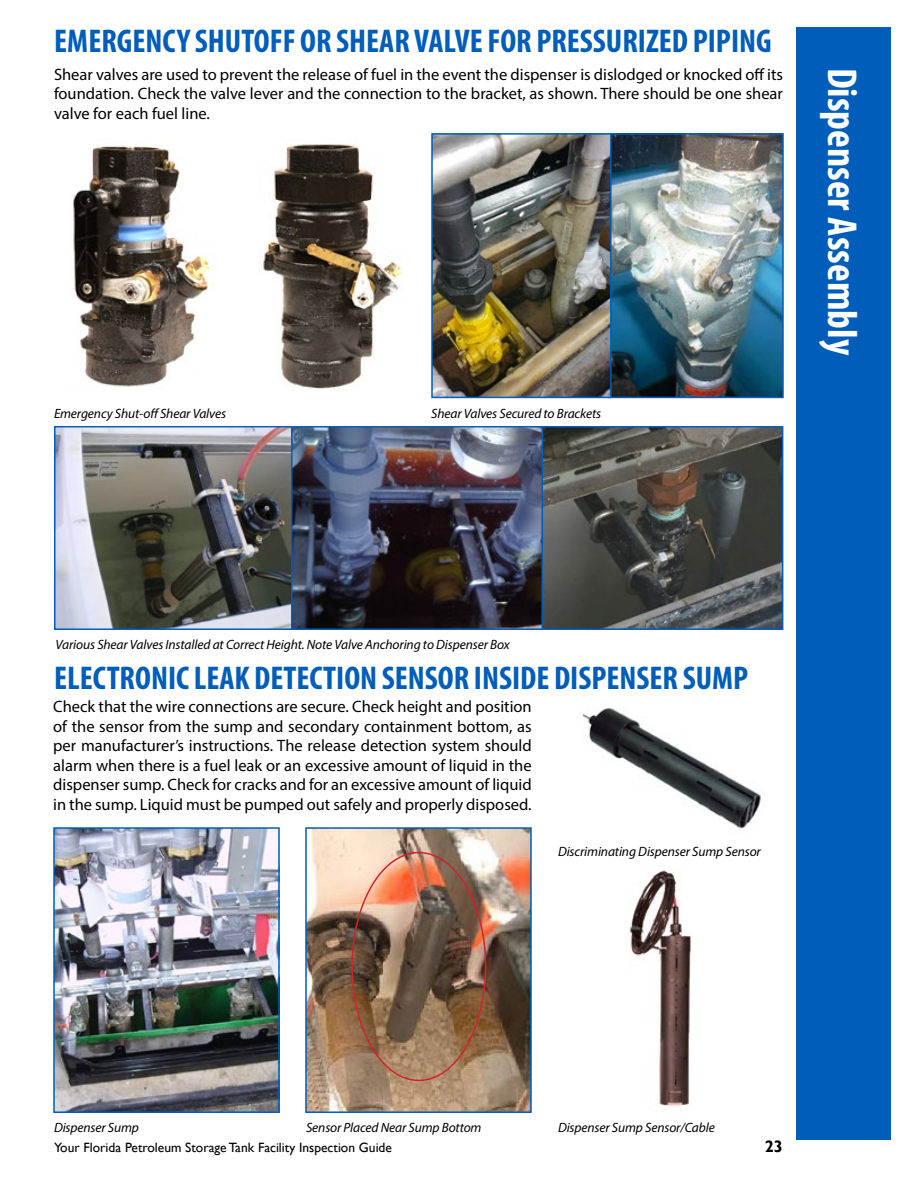
<style>
.page{position:relative;width:918px;height:1188px;background:#fff}
.page>*{position:absolute;margin:0;border:0;box-sizing:border-box;transform-origin:0 0}
.t1{font:700 condensed 42px "Myriad Pro";color:#fff}
.t2{font:700 condensed 33px "Myriad Pro";color:#005db9}
.t3{font:16.5px/19.5px "Myriad Pro";color:#000;text-align:justify}
.t4{font:700 16.5px "Gill Sans";color:#000}
.t5{font:italic 13.5px "Myriad Pro";letter-spacing:-.01em;color:#000}
.t6{font:13.5px "Gill Sans";color:#000}
</style>
<div class="page">
<div style="left:796px;top:27px;width:95px;height:1112px;background:#005db9"></div>
<img style="left:292px;top:429px;width:250px;height:198px">
<div style="left:287px;top:426px;width:263px;height:204px;border:2px solid #005db9"></div>
<img style="left:612px;top:136px;width:169px;height:259px">
<div style="left:608px;top:133px;width:176px;height:265px;border:2px solid #005db9"></div>
<img style="left:434px;top:136px;width:175px;height:259px">
<div style="left:431px;top:133px;width:181px;height:265px;border:2px solid #005db9"></div>
<img style="left:545px;top:429px;width:235px;height:198px">
<div style="left:542px;top:426px;width:241px;height:204px;border:2px solid #005db9"></div>
<img style="left:73px;top:145px;width:137px;height:242px">
<img style="left:263px;top:144px;width:139px;height:245px">
<img style="left:57px;top:429px;width:232px;height:198px">
<div style="left:54px;top:426px;width:238px;height:204px;border:2px solid #005db9"></div>
<img style="left:629px;top:870px;width:62px;height:236px">
<img style="left:584px;top:708px;width:177px;height:122px">
<img style="left:56px;top:830px;width:221px;height:280px">
<div style="left:53px;top:827px;width:227px;height:286px;border:2px solid #005db9"></div>
<img style="left:308px;top:830px;width:221px;height:280px">
<div style="left:305px;top:827px;width:227px;height:286px;border:2px solid #005db9"></div>
<p class="t2" style="left:54px;top:20px;width:719px">EMERGENCY SHUTOFF OR SHEAR VALVE FOR PRESSURIZED PIPING</p>
<p class="t3" style="left:54px;top:64px;width:731px">Shear valves are used to prevent the release of fuel in the event the dispenser is dislodged or knocked off its foundation. Check the valve lever and the connection to the bracket, as shown. There should be one shear valve for each fuel line.</p>
<p class="t5" style="left:54px;top:405px;width:174px">Emergency Shut-off Shear Valves</p>
<p class="t5" style="left:431px;top:405px;width:171px">Shear Valves Secured to Brackets</p>
<p class="t1" style="left:868px;top:68px;width:289px;rotate:90deg">Dispenser Assembly</p>
<p class="t5" style="left:56px;top:636px;width:456px">Various Shear Valves Installed at Correct Height. Note Valve Anchoring to Dispenser Box</p>
<p class="t2" style="left:54px;top:657px;width:695px">ELECTRONIC LEAK DETECTION SENSOR INSIDE DISPENSER SUMP</p>
<p class="t3" style="left:53px;top:697px;width:480px">Check that the wire connections are secure. Check height and position of the sensor from the sump and secondary containment bottom, as per manufacturer’s instructions. The release detection system should alarm when there is a fuel leak or an excessive amount of liquid in the dispenser sump. Check for cracks and for an excessive amount of liquid in the sump. Liquid must be pumped out safely and properly disposed.</p>
<p class="t5" style="left:558px;top:843px;width:204px">Discriminating Dispenser Sump Sensor</p>
<p class="t5" style="left:54px;top:1119px;width:86px">Dispenser Sump</p>
<p class="t5" style="left:306px;top:1119px;width:177px">Sensor Placed Near Sump Bottom</p>
<p class="t5" style="left:558px;top:1119px;width:158px">Dispenser Sump Sensor/Cable</p>
<p class="t6" style="left:54px;top:1140px;width:339px">Your Florida Petroleum Storage Tank Facility Inspection Guide</p>
<p class="t4" style="left:765px;top:1137px;width:20px">23</p>
</div>
